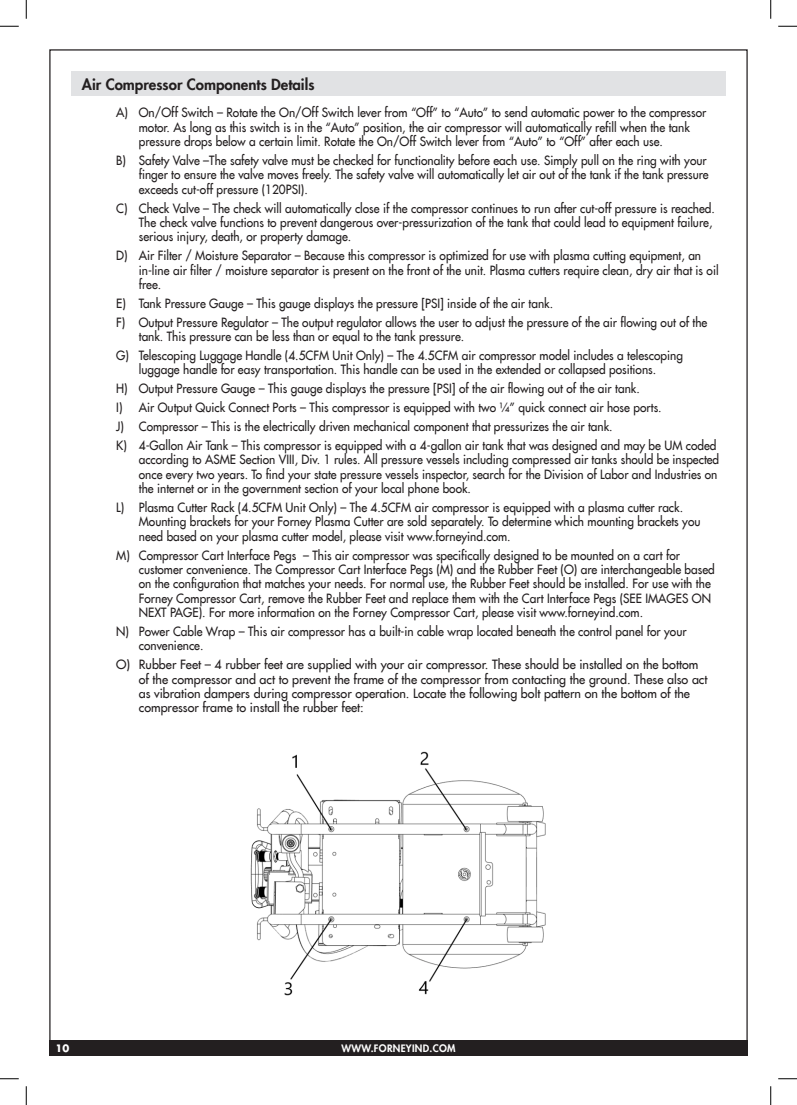
<style>
.page{position:relative;width:797px;height:1105px;background:#fff}
.page>*{position:absolute;margin:0;border:0;box-sizing:border-box;transform-origin:0 0}
.Drakes_Header_Style{font:800 15px "Futura LT";color:#231f20}
.Drakes_Paragraph_Sty{font:12.5px/14.4px "Futura LT";color:#231f20;scale:.95 1}
.Drakes_Paragraph_Sty-2{font:12.5px/14.4px "Futura LT";color:#231f20}
.t1{font:800 10px "Futura LT";letter-spacing:.03em;color:#fff}
.t2{font:700 10px "Futura LT";color:#fff}
</style>
<div class="page">
<div style="left:49px;top:1040px;width:698px;height:16px;background:#231f20"></div>
<div style="left:71px;top:71px;width:654px;height:25px;background:#e1e2e4"></div>
<img style="left:250px;top:751px;width:296px;height:245px">
<svg style="left:0;top:25px;width:19px;height:2px"></svg>
<svg style="left:778px;top:25px;width:19px;height:2px"></svg>
<svg style="left:0;top:1078px;width:19px;height:1px"></svg>
<svg style="left:778px;top:1078px;width:19px;height:1px"></svg>
<svg style="left:25px;top:0;width:2px;height:19px"></svg>
<svg style="left:25px;top:1086px;width:2px;height:19px"></svg>
<svg style="left:770px;top:0;width:1px;height:19px"></svg>
<svg style="left:770px;top:1086px;width:1px;height:19px"></svg>
<p class="Drakes_Header_Style" style="left:82px;top:74px;width:234px">Air Compressor Components Details</p>
<p class="Drakes_Paragraph_Sty" style="left:139px;top:105px;width:599px;text-indent:-22px">A) On/Off Switch – Rotate the On/Off Switch lever from “Off” to “Auto” to send automatic power to the compressor motor. As long as this switch is in the “Auto” position, the air compressor will automatically refill when the tank pressure drops below a certain limit. Rotate the On/Off Switch lever from “Auto” to “Off” after each use.</p>
<p class="Drakes_Paragraph_Sty" style="left:139px;top:153px;width:601px;text-indent:-22px">B) Safety Valve –The safety valve must be checked for functionality before each use. Simply pull on the ring with your finger to ensure the valve moves freely. The safety valve will automatically let air out of the tank if the tank pressure exceeds cut-off pressure (120PSI).</p>
<p class="Drakes_Paragraph_Sty" style="left:139px;top:201px;width:608px;text-indent:-22px">C) Check Valve – The check will automatically close if the compressor continues to run after cut-off pressure is reached.<br>The check valve functions to prevent dangerous over-pressurization of the tank that could lead to equipment failure, serious injury, death, or property damage.</p>
<p class="Drakes_Paragraph_Sty" style="left:139px;top:248px;width:612px;text-indent:-22px">D) Air Filter / Moisture Separator – Because this compressor is optimized for use with plasma cutting equipment, an in-line air filter / moisture separator is present on the front of the unit. Plasma cutters require clean, dry air that is oil free.</p>
<p class="Drakes_Paragraph_Sty" style="left:116px;top:296px;width:461px">E) Tank Pressure Gauge – This gauge displays the pressure [PSI] inside of the air tank.</p>
<p class="Drakes_Paragraph_Sty" style="left:139px;top:315px;width:600px;text-indent:-22px">F) Output Pressure Regulator – The output regulator allows the user to adjust the pressure of the air flowing out of the tank. This pressure can be less than or equal to the tank pressure.</p>
<p class="Drakes_Paragraph_Sty" style="left:116px;top:348px;width:598px;text-align:center">G) Telescoping Luggage Handle (4.5CFM Unit Only) – The 4.5CFM air compressor model includes a telescoping luggage handle for easy transportation. This handle can be used in the extended or collapsed positions.</p>
<p class="Drakes_Paragraph_Sty" style="left:116px;top:381px;width:552px">H) Output Pressure Gauge – This gauge displays the pressure [PSI] of the air flowing out of the air tank.</p>
<p class="Drakes_Paragraph_Sty" style="left:116px;top:400px;width:575px">I) Air Output Quick Connect Ports – This compressor is equipped with two ¼” quick connect air hose ports.</p>
<p class="Drakes_Paragraph_Sty" style="left:116px;top:419px;width:524px">J) Compressor – This is the electrically driven mechanical component that pressurizes the air tank.</p>
<p class="Drakes_Paragraph_Sty" style="left:139px;top:438px;width:612px;text-indent:-22px">K) 4-Gallon Air Tank – This compressor is equipped with a 4-gallon air tank that was designed and may be UM coded according to ASME Section VIII, Div. 1 rules. All pressure vessels including compressed air tanks should be inspected once every two years. To find your state pressure vessels inspector, search for the Division of Labor and Industries on the internet or in the government section of your local phone book.</p>
<p class="Drakes_Paragraph_Sty" style="left:139px;top:500px;width:593px;text-indent:-22px">L) Plasma Cutter Rack (4.5CFM Unit Only) – The 4.5CFM air compressor is equipped with a plasma cutter rack.<br>Mounting brackets for your Forney Plasma Cutter are sold separately. To determine which mounting brackets you need based on your plasma cutter model, please visit www.forneyind.com.</p>
<p class="Drakes_Paragraph_Sty" style="left:139px;top:548px;width:608px;text-indent:-22px">M) Compressor Cart Interface Pegs – This air compressor was specifically designed to be mounted on a cart for customer convenience. The Compressor Cart Interface Pegs (M) and the Rubber Feet (O) are interchangeable based on the configuration that matches your needs. For normal use, the Rubber Feet should be installed. For use with the Forney Compressor Cart, remove the Rubber Feet and replace them with the Cart Interface Pegs (SEE IMAGES ON NEXT PAGE). For more information on the Forney Compressor Cart, please visit www.forneyind.com.</p>
<p class="Drakes_Paragraph_Sty" style="left:139px;top:624px;width:578px;text-indent:-22px">N) Power Cable Wrap – This air compressor has a built-in cable wrap located beneath the control panel for your convenience.</p>
<p class="Drakes_Paragraph_Sty-2" style="left:139px;top:657px;width:570px;text-indent:-22px">O) Rubber Feet – 4 rubber feet are supplied with your air compressor. These should be installed on the bottom of the compressor and act to prevent the frame of the compressor from contacting the ground. These also act as vibration dampers during compressor operation. Locate the following bolt pattern on the bottom of the compressor frame to install the rubber feet:</p>
<p class="t2" style="left:56px;top:1041px;width:15px">10</p>
<p class="t1" style="left:341px;top:1041px;width:116px">WWW.FORNEYIND.COM</p>
</div>
